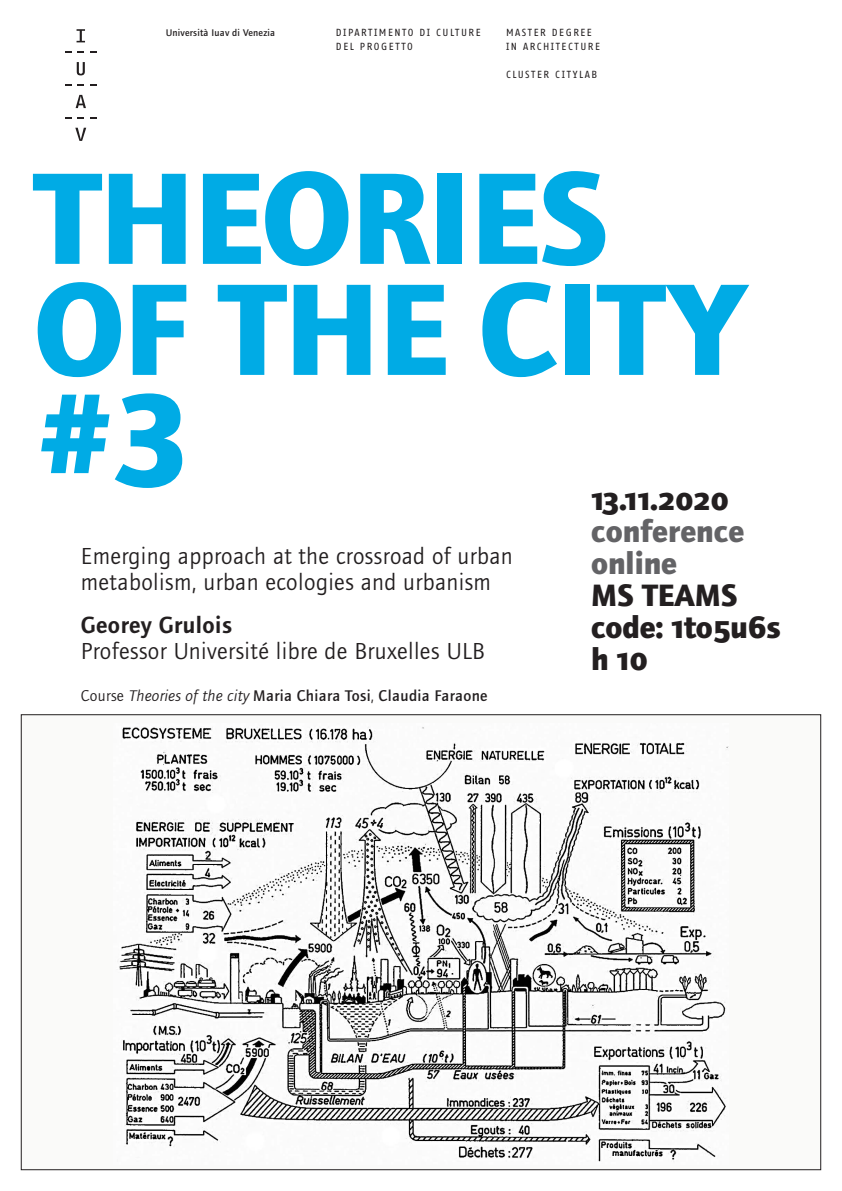
<style>
.page{position:relative;width:842px;height:1191px;background:#fff}
.page>*{position:absolute;margin:0;border:0;box-sizing:border-box;transform-origin:0 0}
.TITOLO{font:700 135px "Foundry Journal";letter-spacing:-.01em;color:#00abe5}
.SOTTOTITOLO___INFO{font:700 32px "Foundry Journal";color:#231f20}
.SOTTOTITOLO___INFO-2{font:700 32px "Foundry Journal";color:#636366}
.SOTTOTITOLO___INFO-3{font:700 32px "Foundry Journal SC";color:#231f20}
.TESTO_grande{font:24px/26px "Foundry Journal";letter-spacing:.02em;color:#231f20}
.TESTO_grande-2{font:600 24px "Foundry Journal";letter-spacing:.02em;color:#231f20}
.TESTO_piccolo{font:500 16px "Foundry Journal";letter-spacing:.02em;color:#231f20}
.INTESTAZIONE_maiusco{font:10px/14px "Fago Office Sans";letter-spacing:.15em;color:#231f20}
.INTESTAZIONE_iuav{font:500 10px "Foundry Journal";letter-spacing:.02em;color:#231f20}
.s1{font-weight:400}
.s2{font-weight:400;font-style:italic}
.s3{font-family:"Foundry Journal SC"}
.s4{font-family:"Foundry Journal"}
</style>
<div class="page">
<svg style="left:77px;top:29px;width:8px;height:13px"></svg>
<svg style="left:65px;top:51px;width:7px;height:2px"></svg>
<svg style="left:78px;top:51px;width:6px;height:2px"></svg>
<svg style="left:90px;top:51px;width:6px;height:2px"></svg>
<svg style="left:77px;top:62px;width:8px;height:13px"></svg>
<svg style="left:65px;top:84px;width:7px;height:2px"></svg>
<svg style="left:78px;top:84px;width:6px;height:2px"></svg>
<svg style="left:90px;top:84px;width:6px;height:2px"></svg>
<svg style="left:76px;top:95px;width:10px;height:13px"></svg>
<svg style="left:65px;top:117px;width:7px;height:2px"></svg>
<svg style="left:78px;top:117px;width:6px;height:2px"></svg>
<svg style="left:90px;top:117px;width:6px;height:2px"></svg>
<svg style="left:75px;top:128px;width:11px;height:13px"></svg>
<div style="left:21px;top:714px;width:800px;height:455px;background:#fafaf9"></div>
<img style="left:119px;top:727px;width:609px;height:435px">
<p class="INTESTAZIONE_iuav" style="left:166px;top:27px;width:111px">Università Iuav di Venezia</p>
<p class="INTESTAZIONE_maiusco" style="left:336px;top:26px;width:146px">DIPARTIMENTO DI CULTURE<br>DEL PROGETTO</p>
<p class="INTESTAZIONE_maiusco" style="left:506px;top:26px;width:87px">MASTER DEGREE</p>
<p class="INTESTAZIONE_maiusco" style="left:506px;top:40px;width:95px">IN ARCHITECTURE</p>
<p class="INTESTAZIONE_maiusco" style="left:506px;top:68px;width:93px">CLUSTER CITYLAB</p>
<p class="TITOLO" style="left:34px;top:139px;width:577px">THEORIES</p>
<p class="TITOLO" style="left:34px;top:250px;width:713px">OF THE CITY</p>
<p class="TITOLO" style="left:34px;top:361px;width:158px">#3</p>
<p class="TESTO_grande" style="left:81px;top:543px;width:433px">Emerging approach at the crossroad of urban metabolism, urban ecologies and urbanism</p>
<p class="TESTO_grande-2" style="left:81px;top:611px;width:153px">Georey Grulois</p>
<p class="TESTO_grande" style="left:81px;top:638px;width:406px">Professor Université libre de Bruxelles ULB</p>
<p class="TESTO_piccolo" style="left:81px;top:686px;width:408px"><span class="s1">Course</span> <span class="s2">Theories of the city</span> Maria Chiara Tosi<span class="s1">,</span> Claudia Faraone</p>
<p class="SOTTOTITOLO___INFO-3" style="left:591px;top:481px;width:139px">13.11.2020</p>
<p class="SOTTOTITOLO___INFO-2" style="left:591px;top:513px;width:155px">conference</p>
<p class="SOTTOTITOLO___INFO-2" style="left:591px;top:545px;width:88px">online</p>
<p class="SOTTOTITOLO___INFO" style="left:591px;top:577px;width:148px">MS TEAMS</p>
<p class="SOTTOTITOLO___INFO" style="left:591px;top:609px;width:191px">code: <span class="s3">1</span>to<span class="s3">5</span>u<span class="s3">6</span>s</p>
<p class="SOTTOTITOLO___INFO-3" style="left:591px;top:641px;width:58px"><span class="s4">h</span> 10</p>
</div>
